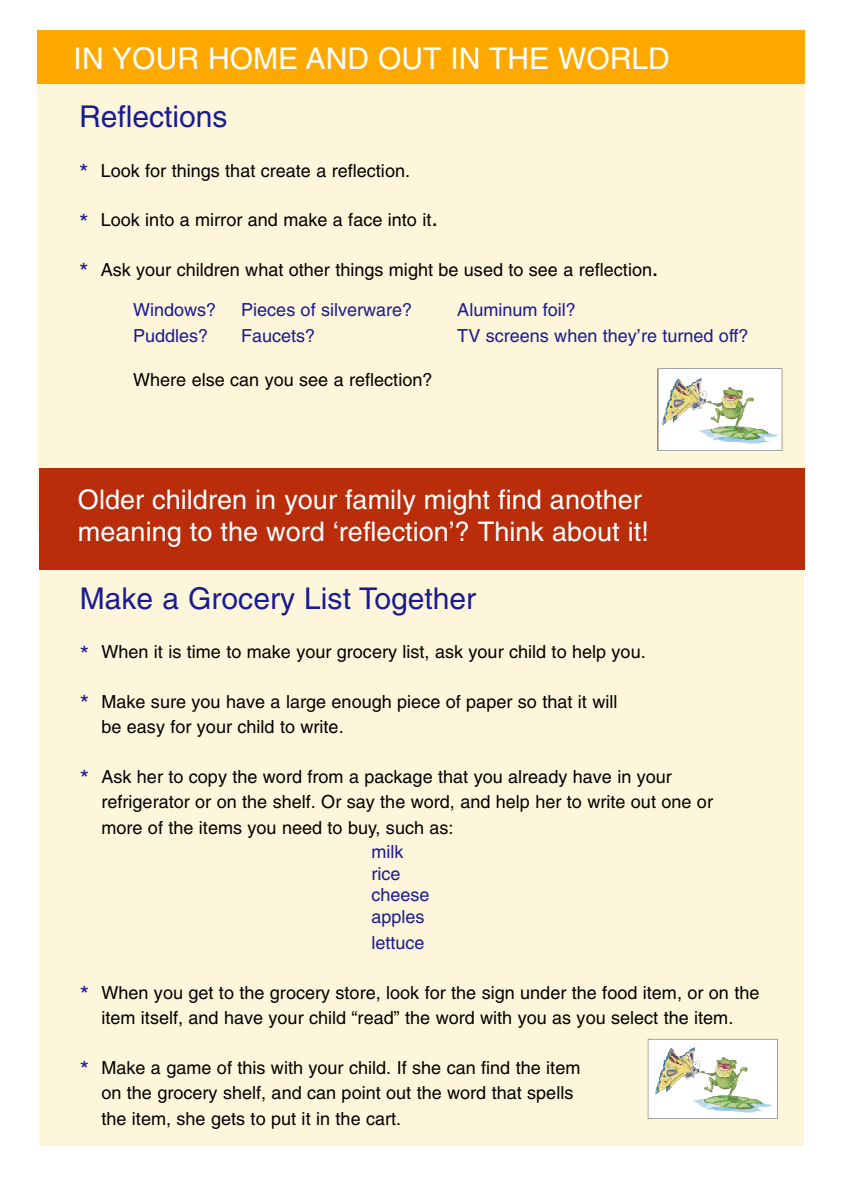
<style>
.page{position:relative;width:842px;height:1188px;background:#fff}
.page>*{position:absolute;margin:0;border:0;box-sizing:border-box;transform-origin:0 0}
.t1{font:30px "Helvetica";color:#1a1b92}
.t2{font:30px "Helvetica";color:#fff}
.t3{font:27px/32.4px "Helvetica";color:#fff}
.t4{font:18px/25.5px "Helvetica";color:#000}
.t5{font:18px/21.6px "Helvetica";color:#1a1b92}
.s1{font-size:24px;color:#1a1b92}
.s2{font-size:24px}
</style>
<div class="page">
<div style="left:37px;top:53px;width:767px;height:480px;background:#fdf6da"></div>
<div style="left:37px;top:30px;width:767px;height:54px;background:#ffa900"></div>
<div style="left:39px;top:546px;width:764px;height:600px;background:#fdf6da"></div>
<div style="left:39px;top:468px;width:765px;height:102px;background:#b92d0a"></div>
<img style="left:657px;top:369px;width:125px;height:82px">
<img style="left:647px;top:1039px;width:130px;height:80px">
<h1 class="t2" style="left:74px;top:47px;width:597px">IN YOUR HOME AND OUT IN THE WORLD</h1>
<h1 class="t1" style="left:79px;top:105px;width:150px">Reflections</h1>
<p class="t4" style="left:79px;top:159px;width:332px"><span class="s1">*</span> Look for things that create a reflection.</p>
<p class="t4" style="left:79px;top:209px;width:360px"><span class="s1">*</span> Look into a mirror and make a face into it<span class="s2">.</span></p>
<p class="t4" style="left:79px;top:258px;width:581px"><span class="s1">*</span> Ask your children what other things might be used to see a reflection<span class="s2">.</span></p>
<p class="t5" style="left:133px;top:301px;width:84px">Windows?</p>
<p class="t5" style="left:241px;top:301px;width:172px">Pieces of silverware?</p>
<p class="t5" style="left:457px;top:301px;width:120px">Aluminum foil?</p>
<p class="t5" style="left:133px;top:327px;width:77px">Puddles?</p>
<p class="t5" style="left:241px;top:327px;width:76px">Faucets?</p>
<p class="t5" style="left:457px;top:327px;width:293px">TV screens when they’re turned off?</p>
<p class="t4" style="left:133px;top:368px;width:301px">Where else can you see a reflection?</p>
<h2 class="t3" style="left:78px;top:486px;width:572px">Older children in your family might find another meaning to the word ‘reflection’? Think about it!</h2>
<h1 class="t1" style="left:80px;top:587px;width:398px">Make a Grocery List Together</h1>
<p class="t4" style="left:80px;top:641px;width:567px"><span class="s1">*</span> When it is time to make your grocery list, ask your child to help you.</p>
<p class="t4" style="left:101px;top:690px;width:517px;text-indent:-22px"><span class="s1">*</span> Make sure you have a large enough piece of paper so that it will be easy for your child to write.</p>
<p class="t4" style="left:101px;top:765px;width:613px;text-indent:-22px"><span class="s1">*</span> Ask her to copy the word from a package that you already have in your refrigerator or on the shelf. Or say the word, and help her to write out one or more of the items you need to buy, such as:</p>
<p class="t5" style="left:371px;top:843px;width:60px">milk rice cheese apples</p>
<p class="t5" style="left:371px;top:934px;width:55px">lettuce</p>
<p class="t4" style="left:80px;top:981px;width:681px;text-align:center"><span class="s1">*</span> When you get to the grocery store, look for the sign under the food item, or on the item itself, and have your child “read” the word with you as you select the item.</p>
<p class="t4" style="left:101px;top:1056px;width:480px;text-indent:-22px"><span class="s1">*</span> Make a game of this with your child. If she can find the item on the grocery shelf, and can point out the word that spells the item, she gets to put it in the cart.</p>
</div>
